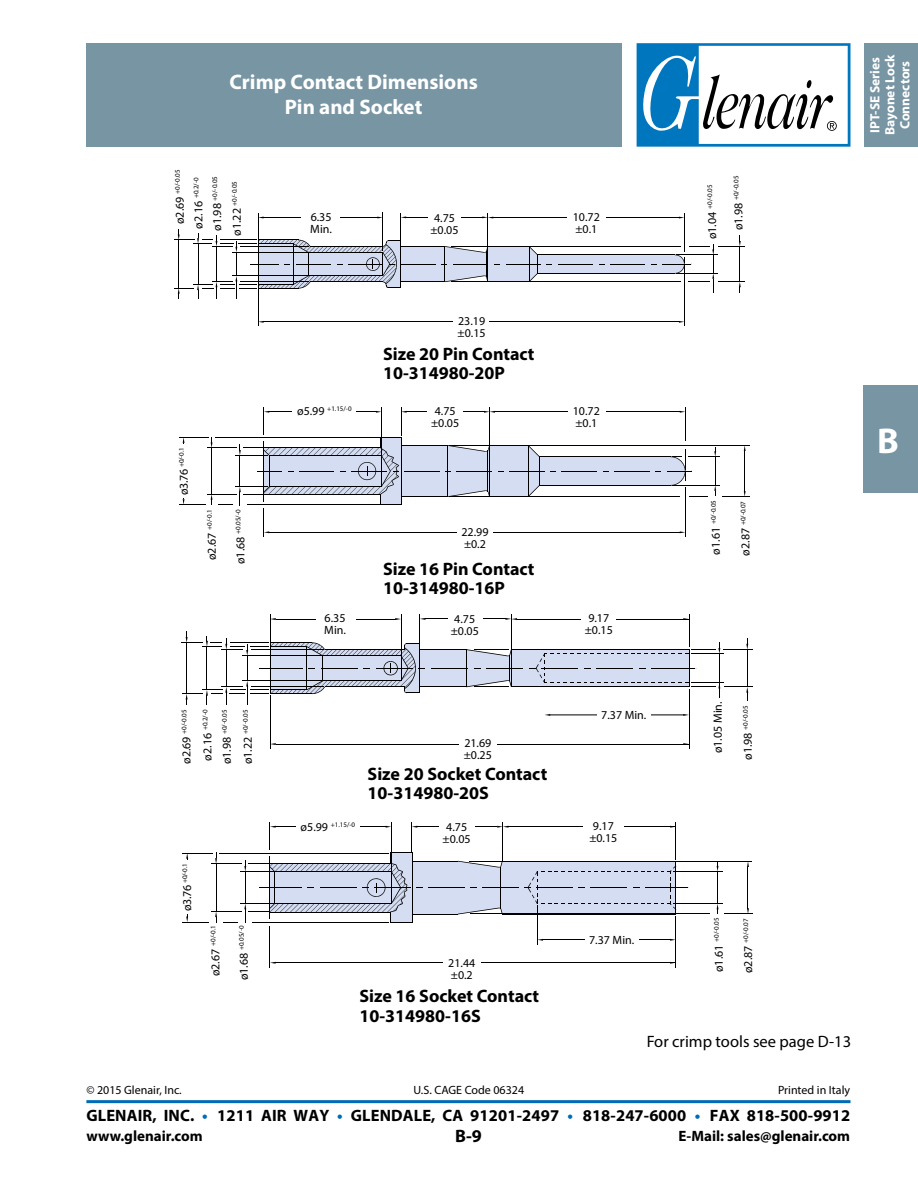
<style>
.page{position:relative;width:918px;height:1188px;background:#fff}
.page>*{position:absolute;margin:0;border:0;box-sizing:border-box;transform-origin:0 0}
.t1{font:700 36px "Myriad Pro";color:#fff}
.t2{font:700 21px/25.2px "Myriad Pro";color:#fff;text-align:center}
.t3{font:700 18px/19.5px "Myriad Pro";color:#000}
.t4{font:700 16.5px "Myriad Pro";letter-spacing:.01em;color:#000}
.t5{font:16.5px "Myriad Pro";color:#000}
.t6{font:700 15px "Myriad Pro";color:#000}
.t7{font:700 13.5px/15px "Myriad Pro";color:#fff;text-align:center}
.t8{font:12px/12px "Myriad Pro";color:#000}
.t9{font:7.05px "Myriad Pro";color:#000}
.s1{font-size:12px}
.s2{color:#006bb6}
</style>
<div class="page">
<div style="left:864px;top:43px;width:54px;height:104px;background:#7895a4"></div>
<div style="left:86px;top:43px;width:536px;height:104px;background:#7895a4"></div>
<svg style="left:637px;top:43px;width:213px;height:103px"></svg>
<div style="left:863px;top:385px;width:55px;height:108px;background:#7895a4"></div>
<hr style="left:86px;top:1100px;width:764px;height:3px;background:#006bb6">
<hr style="left:264px;top:322px;width:189px;height:1px;background:#000">
<hr style="left:258px;top:290px;width:1px;height:36px;background:#000">
<hr style="left:490px;top:322px;width:189px;height:1px;background:#000">
<hr style="left:684px;top:265px;width:1px;height:61px;background:#000">
<hr style="left:449px;top:445px;width:300px;height:1px;background:#000">
<hr style="left:745px;top:451px;width:1px;height:40px;background:#000">
<hr style="left:672px;top:485px;width:48px;height:1px;background:#000">
<svg style="left:722px;top:491px;width:27px;height:6px"></svg>
<hr style="left:689px;top:457px;width:31px;height:1px;background:#000">
<svg style="left:714px;top:447px;width:2px;height:48px"></svg>
<hr style="left:276px;top:744px;width:182px;height:1px;background:#000">
<hr style="left:270px;top:695px;width:1px;height:54px;background:#000">
<hr style="left:498px;top:744px;width:191px;height:1px;background:#000">
<hr style="left:689px;top:690px;width:1px;height:59px;background:#000">
<hr style="left:550px;top:715px;width:134px;height:1px;background:#000">
<div style="left:597px;top:710px;width:53px;height:10px;background:#fff"></div>
<hr style="left:470px;top:914px;width:239px;height:1px;background:#000">
<hr style="left:469px;top:861px;width:283px;height:1px;background:#000">
<hr style="left:645px;top:887px;width:43px;height:1px;background:#000">
<hr style="left:211px;top:864px;width:30px;height:1px;background:#000">
<hr style="left:220px;top:853px;width:169px;height:1px;background:#000">
<hr style="left:211px;top:911px;width:31px;height:1px;background:#000">
<svg style="left:223px;top:922px;width:15px;height:1px"></svg>
<hr style="left:216px;top:864px;width:1px;height:47px;background:#000">
<svg style="left:182px;top:914px;width:27px;height:9px"></svg>
<svg style="left:215px;top:912px;width:2px;height:11px"></svg>
<hr style="left:182px;top:853px;width:31px;height:1px;background:#000">
<svg style="left:215px;top:853px;width:2px;height:11px"></svg>
<hr style="left:276px;top:963px;width:167px;height:1px;background:#000">
<hr style="left:270px;top:926px;width:1px;height:41px;background:#000">
<hr style="left:241px;top:903px;width:33px;height:1px;background:#000">
<hr style="left:241px;top:871px;width:33px;height:1px;background:#000">
<hr style="left:481px;top:963px;width:195px;height:1px;background:#000">
<hr style="left:537px;top:905px;width:1px;height:39px;background:#000">
<hr style="left:543px;top:940px;width:45px;height:1px;background:#000">
<hr style="left:676px;top:916px;width:1px;height:51px;background:#000">
<hr style="left:629px;top:940px;width:41px;height:1px;background:#000">
<hr style="left:717px;top:872px;width:1px;height:32px;background:#000">
<hr style="left:673px;top:904px;width:49px;height:1px;background:#000">
<hr style="left:673px;top:871px;width:49px;height:1px;background:#000">
<svg style="left:717px;top:862px;width:2px;height:9px"></svg>
<hr style="left:748px;top:867px;width:1px;height:41px;background:#000">
<svg style="left:717px;top:904px;width:36px;height:10px"></svg>
<div style="left:585px;top:935px;width:53px;height:10px;background:#fff"></div>
<svg style="left:174px;top:213px;width:570px;height:86px"></svg>
<svg style="left:179px;top:407px;width:529px;height:130px"></svg>
<svg style="left:182px;top:614px;width:570px;height:91px"></svg>
<svg style="left:244px;top:822px;width:433px;height:101px"></svg>
<h2 class="t2" style="left:230px;top:69px;width:250px">Crimp Contact Dimensions<br>Pin and Socket</h2>
<p class="t9" style="left:173px;top:224px;width:56px;rotate:-90deg"><span class="s1">ø2.69</span> +0/-0.05</p>
<p class="t9" style="left:192px;top:229px;width:53px;rotate:-90deg"><span class="s1">ø2.16</span> +0.2/-0</p>
<p class="t9" style="left:211px;top:231px;width:56px;rotate:-90deg"><span class="s1">ø1.98</span> +0/-0.05</p>
<p class="t9" style="left:230px;top:236px;width:56px;rotate:-90deg"><span class="s1">ø1.22</span> +0/-0.05</p>
<h3 class="t8" style="left:310px;top:211px;width:23px">6.35<br>Min.</h3>
<h3 class="t8" style="left:431px;top:212px;width:30px">4.75 ±0.05</h3>
<h3 class="t8" style="left:573px;top:211px;width:29px">10.72 ±0.1</h3>
<p class="t9" style="left:705px;top:239px;width:56px;rotate:-90deg"><span class="s1">ø1.04</span> +0/-0.05</p>
<p class="t9" style="left:732px;top:230px;width:56px;rotate:-90deg"><span class="s1">ø1.98</span> +0/-0.05</p>
<h3 class="t7" style="left:867px;top:135px;width:82px;rotate:-90deg">IPT-SE Series<br>Bayonet Lock<br>Connectors</h3>
<h3 class="t8" style="left:458px;top:315px;width:30px">23.19 ±0.15</h3>
<h3 class="t3" style="left:383px;top:343px;width:153px">Size 20 Pin Contact<br>10-314980-20P</h3>
<p class="t9" style="left:177px;top:495px;width:49px;rotate:-90deg"><span class="s1">ø3.76</span> +0/-0.1</p>
<p class="t9" style="left:205px;top:560px;width:53px;rotate:-90deg"><span class="s1">ø2.67</span> +0/-0.1</p>
<p class="t9" style="left:234px;top:564px;width:56px;rotate:-90deg"><span class="s1">ø1.68</span> +0.05/-0</p>
<p class="t9" style="left:180px;top:764px;width:56px;rotate:-90deg"><span class="s1">ø2.69</span> +0/-0.05</p>
<p class="t9" style="left:201px;top:761px;width:53px;rotate:-90deg"><span class="s1">ø2.16</span> +0.2/-0</p>
<p class="t9" style="left:220px;top:764px;width:56px;rotate:-90deg"><span class="s1">ø1.98</span> +0/-0.05</p>
<p class="t9" style="left:241px;top:764px;width:56px;rotate:-90deg"><span class="s1">ø1.22</span> +0/-0.05</p>
<p class="t9" style="left:181px;top:911px;width:49px;rotate:-90deg"><span class="s1">ø3.76</span> +0/-0.1</p>
<p class="t9" style="left:209px;top:976px;width:53px;rotate:-90deg"><span class="s1">ø2.67</span> +0/-0.1</p>
<p class="t9" style="left:237px;top:980px;width:56px;rotate:-90deg"><span class="s1">ø1.68</span> +0.05/-0</p>
<p class="t9" style="left:297px;top:404px;width:56px"><span class="s1">ø5.99</span> +1.15/-0</p>
<h3 class="t8" style="left:431px;top:405px;width:30px">4.75 ±0.05</h3>
<h3 class="t8" style="left:573px;top:405px;width:29px">10.72 ±0.1</h3>
<h3 class="t8" style="left:461px;top:526px;width:29px">22.99 ±0.2</h3>
<h3 class="t3" style="left:383px;top:558px;width:153px">Size 16 Pin Contact<br>10-314980-16P</h3>
<h3 class="t8" style="left:324px;top:612px;width:23px">6.35<br>Min.</h3>
<h3 class="t8" style="left:451px;top:612px;width:30px">4.75 ±0.05</h3>
<h3 class="t8" style="left:585px;top:612px;width:30px">9.17 ±0.15</h3>
<p class="t9" style="left:709px;top:555px;width:56px;rotate:-90deg"><span class="s1">ø1.61</span> +0/-0.05</p>
<p class="t9" style="left:739px;top:556px;width:56px;rotate:-90deg"><span class="s1">ø2.87</span> +0/-0.07</p>
<h3 class="t8" style="left:464px;top:737px;width:30px">21.69 ±0.25</h3>
<h3 class="t3" style="left:368px;top:763px;width:181px">Size 20 Socket Contact<br>10-314980-20S</h3>
<h3 class="t8" style="left:601px;top:709px;width:47px">7.37 Min.</h3>
<h3 class="t8" style="left:711px;top:753px;width:53px;rotate:-90deg">ø1.05 Min.</h3>
<p class="t9" style="left:741px;top:760px;width:56px;rotate:-90deg"><span class="s1">ø1.98</span> +0/-0.05</p>
<p class="t9" style="left:301px;top:820px;width:56px"><span class="s1">ø5.99</span> +1.15/-0</p>
<h3 class="t8" style="left:443px;top:821px;width:30px">4.75 ±0.05</h3>
<h3 class="t8" style="left:589px;top:820px;width:30px">9.17 ±0.15</h3>
<h3 class="t8" style="left:448px;top:957px;width:29px">21.44 ±0.2</h3>
<h3 class="t3" style="left:360px;top:986px;width:181px">Size 16 Socket Contact<br>10-314980-16S</h3>
<h3 class="t8" style="left:589px;top:933px;width:47px">7.37 Min.</h3>
<p class="t9" style="left:712px;top:972px;width:56px;rotate:-90deg"><span class="s1">ø1.61</span> +0/-0.05</p>
<p class="t9" style="left:742px;top:943px;width:26px;rotate:-90deg">+0/-0.07</p>
<h3 class="t8" style="left:742px;top:973px;width:29px;rotate:-90deg">ø2.87</h3>
<h3 class="t5" style="left:647px;top:1032px;width:206px">For crimp tools see page D-13</h3>
<h3 class="t8" style="left:86px;top:1083px;width:97px">© 2015 Glenair, Inc.</h3>
<h3 class="t8" style="left:414px;top:1083px;width:112px">U.S. CAGE Code 06324</h3>
<h3 class="t8" style="left:778px;top:1083px;width:74px">Printed in Italy</h3>
<h3 class="t3" style="left:455px;top:1125px;width:28px">B-9</h3>
<h3 class="t4" style="left:86px;top:1105px;width:765px">GLENAIR, INC. <span class="s2">•</span> 1211 AIR WAY <span class="s2">•</span> GLENDALE, CA 91201-2497 <span class="s2">•</span> 818-247-6000 <span class="s2">•</span> FAX 818-500-9912</h3>
<h3 class="t6" style="left:86px;top:1126px;width:118px">www.glenair.com</h3>
<h3 class="t6" style="left:679px;top:1126px;width:173px">E-Mail: sales@glenair.com</h3>
<h1 class="t1" style="left:877px;top:417px;width:23px">B</h1>
</div>
